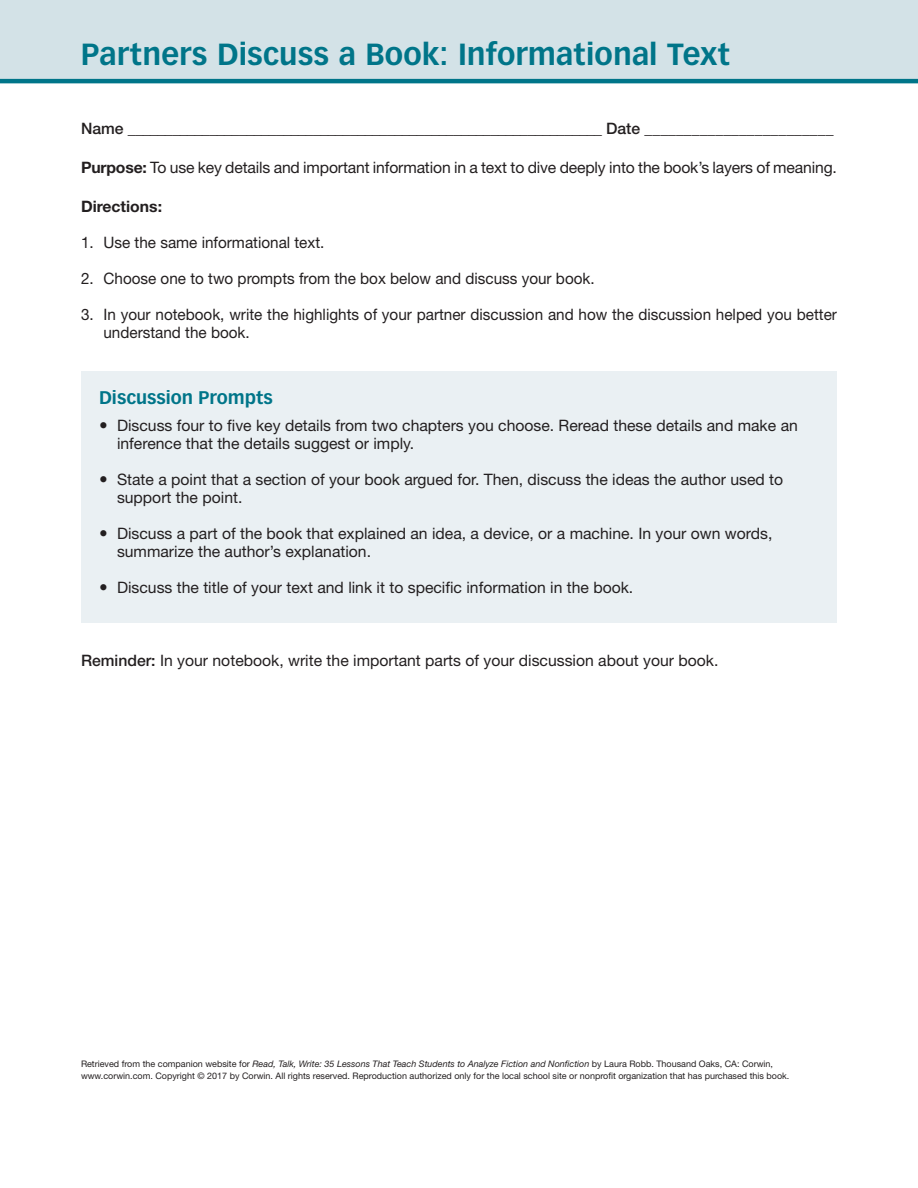
<style>
.page{position:relative;width:918px;height:1188px;background:#fff}
.page>*{position:absolute;margin:0;border:0;box-sizing:border-box;transform-origin:0 0}
.SE4_T{font:700 30px "Vectora LT Std";letter-spacing:.005em;color:#007589}
.BX1_H1{font:700 18px "Vectora LH";color:#007589}
.SE1_SNL{font:15.75px/18px "Helvetica Neue LT Std";color:#231f20}
.SE4_FL{font:15.75px "Helvetica Neue LT Std";letter-spacing:-.01em;color:#231f20}
.SE4_TEXT{font:500 15.75px "Helvetica Neue LT Std";color:#231f20}
.SE4_FL-2{font:700 15.75px "Helvetica Neue LT Std";color:#231f20}
.SE5_TEXT{font:9px/12px "Helvetica Neue LT Std";color:#231f20}
.s1{font-weight:700}
.s2{font-weight:500}
.s3{font-style:italic}
</style>
<div class="page">
<div style="left:0;top:0;width:918px;height:79px;background:#d3e2e7"></div>
<hr style="left:0;top:79px;width:918px;height:4px;background:#007589">
<div style="left:81px;top:372px;width:756px;height:251px;background:#eaf0f3"></div>
<p class="SE4_T" style="left:81px;top:36px;width:650px">Partners Discuss a Book: Informational Text</p>
<p class="SE4_TEXT" style="left:81px;top:119px;width:754px">Name ________________________________________________________________ Date ________________________</p>
<p class="SE4_FL" style="left:81px;top:158px;width:757px"><span class="s1">Purpose:</span> To use key details and important information in a text to dive deeply into the book’s layers of meaning.</p>
<p class="SE4_FL-2" style="left:81px;top:196px;width:83px">Directions:</p>
<p class="SE1_SNL" style="left:81px;top:233px;width:245px">1. Use the same informational text.</p>
<p class="SE1_SNL" style="left:81px;top:269px;width:515px">2. Choose one to two prompts from the box below and discuss your book.</p>
<p class="SE1_SNL" style="left:104px;top:305px;width:735px;text-indent:-22px">3. In your notebook, write the highlights of your partner discussion and how the discussion helped you better understand the book.</p>
<p class="BX1_H1" style="left:99px;top:386px;width:175px">Discussion Prompts</p>
<p class="SE1_SNL" style="left:117px;top:416px;width:682px">Discuss four to five key details from two chapters you choose. Reread these details and make an inference that the details suggest or imply.</p>
<p class="SE1_SNL" style="left:117px;top:470px;width:668px">State a point that a section of your book argued for. Then, discuss the ideas the author used to support the point.</p>
<p class="SE1_SNL" style="left:117px;top:524px;width:657px">Discuss a part of the book that explained an idea, a device, or a machine. In your own words, summarize the author’s explanation.</p>
<p class="SE1_SNL" style="left:117px;top:578px;width:518px">Discuss the title of your text and link it to specific information in the book.</p>
<p class="SE4_FL" style="left:81px;top:651px;width:639px"><span class="s2">Reminder:</span> In your notebook, write the important parts of your discussion about your book.</p>
<p class="SE5_TEXT" style="left:81px;top:1057px;width:710px">Retrieved from the companion website for <span class="s3">Read, Talk, Write: 35 Lessons That Teach Students to Analyze Fiction and Nonfiction</span> by Laura Robb. Thousand Oaks, CA: Corwin, www.corwin.com. Copyright © 2017 by Corwin. All rights reserved. Reproduction authorized only for the local school site or nonprofit organization that has purchased this book.</p>
</div>
